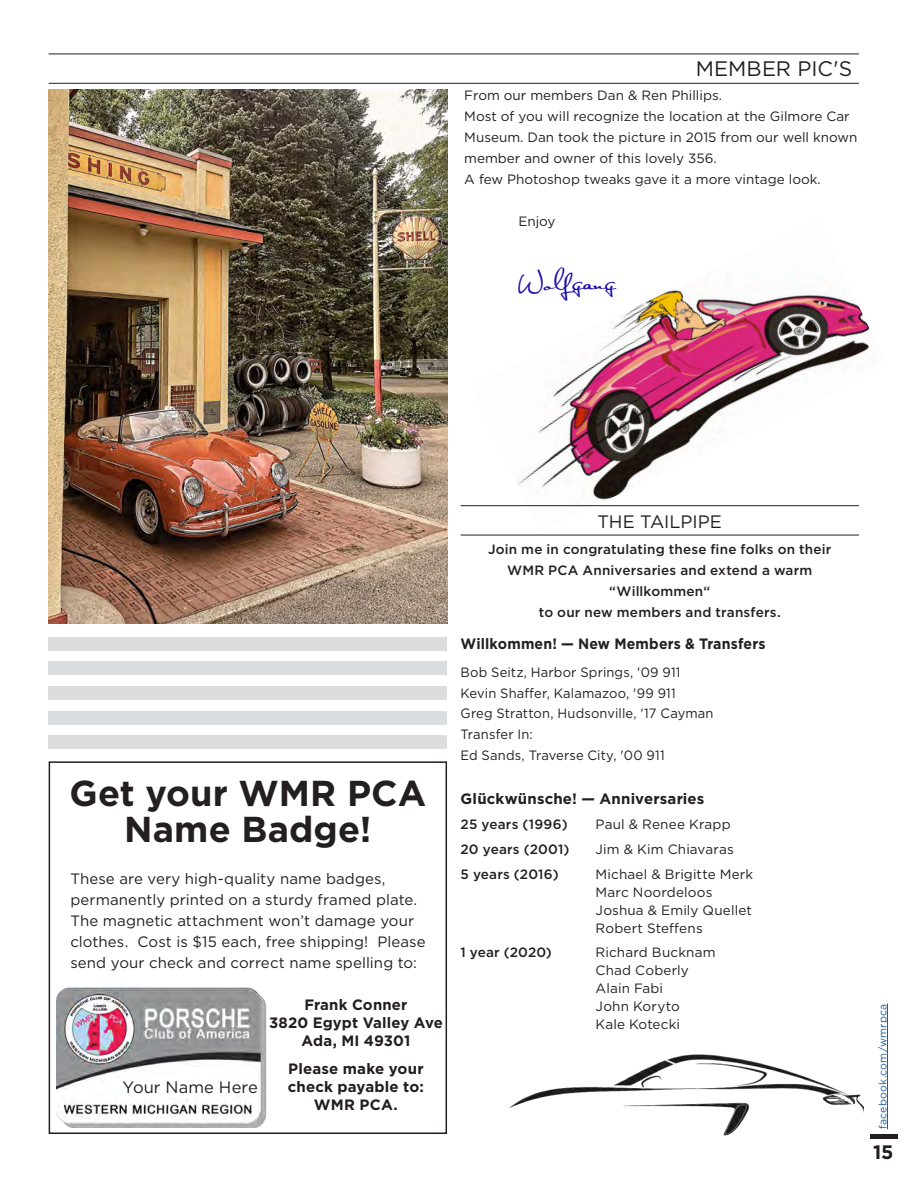
<style>
.page{position:relative;width:913px;height:1188px;background:#fff}
.page>*{position:absolute;margin:0;border:0;box-sizing:border-box;transform-origin:0 0}
.Tab_Dots{font:700 36px "Gotham";letter-spacing:.005em;color:#231f20}
.Interior_Sub_Head{font:21px "Gotham";color:#231f20}
.Interior_WhereWhen{font:21px "Satisfaction";letter-spacing:-.005em;color:#1a0dab;scale:1.1 1}
.Frontpage_Month{font:700 19.5px "Gotham";color:#231f20}
.Interior_Sub_Head-2{font:18px "Gotham";letter-spacing:-.005em;color:#231f20}
.Tab_Dots-2{font:16.5px "Gotham";letter-spacing:.005em;color:#231f20}
.t1{font:15px/21px "Gotham";letter-spacing:.005em;color:#231f20}
.Tab_Dots-3{font:700 15px/18px "Gotham";letter-spacing:.01em;color:#231f20;text-align:center}
.Interior_Body_Copy{font:700 15px "Gotham";letter-spacing:.01em;color:#231f20;scale:.94 1}
.Interior_Body_Copy-2{font:700 15px "Gotham";letter-spacing:.01em;color:#231f20}
.Tailpipe_Anniversary{font:13.5px/18px "Gotham";color:#231f20}
.Tailpipe_Anniversary-2{font:13.5px "Gotham";color:#231f20;scale:.96 1}
.Interior_Body_Copy-3{font:500 13.5px "Gotham";letter-spacing:.015em;color:#231f20}
.Tailpipe_Anniversary-3{font:500 13.5px "Gotham";letter-spacing:.01em;color:#231f20}
.Pagination{font:10.5px "Gotham";letter-spacing:.025em;color:#175d9e}
</style>
<div class="page">
<img style="left:470px;top:289px;width:400px;height:218px">
<img style="left:49px;top:89px;width:398px;height:534px">
<div style="left:49px;top:711px;width:398px;height:14px;background:#dcdddf"></div>
<div style="left:49px;top:761px;width:398px;height:373px;border:2px solid #231f20"></div>
<img style="left:57px;top:987px;width:210px;height:141px">
<img style="left:509px;top:1054px;width:354px;height:82px">
<hr style="left:460px;top:505px;width:399px;height:1px;background:#231f20">
<hr style="left:460px;top:535px;width:399px;height:1px;background:#231f20">
<hr style="left:887px;top:1004px;width:1px;height:125px;background:#175d9e">
<hr style="left:870px;top:1135px;width:27px;height:4px;background:#231f20">
<hr style="left:49px;top:54px;width:810px;height:1px;background:#231f20">
<hr style="left:49px;top:83px;width:810px;height:1px;background:#231f20">
<div style="left:49px;top:637px;width:398px;height:14px;background:#dcdddf"></div>
<div style="left:49px;top:735px;width:398px;height:13px;background:#dcdddf"></div>
<div style="left:49px;top:662px;width:398px;height:13px;background:#dcdddf"></div>
<div style="left:49px;top:686px;width:398px;height:13px;background:#dcdddf"></div>
<p class="Interior_Sub_Head" style="left:696px;top:55px;width:158px">MEMBER PIC'S</p>
<p class="Tailpipe_Anniversary" style="left:464px;top:86px;width:259px">From our members Dan &amp; Ren Phillips.</p>
<p class="Tailpipe_Anniversary" style="left:464px;top:105px;width:395px;line-height:21px">Most of you will recognize the location at the Gilmore Car<br>Museum. Dan took the picture in 2015 from our well known member and owner of this lovely 356.</p>
<p class="Tailpipe_Anniversary" style="left:464px;top:170px;width:358px">A few Photoshop tweaks gave it a more vintage look.</p>
<p class="Tailpipe_Anniversary" style="left:518px;top:212px;width:39px">Enjoy</p>
<p class="Interior_WhereWhen" style="left:518px;top:270px;width:90px">Wolfgang</p>
<p class="Tab_Dots" style="left:69px;top:769px;width:358px">Get your WMR PCA</p>
<p class="Tab_Dots" style="left:124px;top:805px;width:249px">Name Badge!</p>
<p class="t1" style="left:70px;top:868px;width:357px">These are very high-quality name badges, permanently printed on a sturdy framed plate.<br>The magnetic attachment won’t damage your clothes. Cost is $15 each, free shipping! Please send your check and correct name spelling to:</p>
<p class="Tab_Dots-2" style="left:123px;top:1077px;width:137px">Your Name Here</p>
<p class="Tab_Dots-3" style="left:304px;top:995px;width:104px">Frank Conner</p>
<p class="Tab_Dots-3" style="left:269px;top:1013px;width:175px">3820 Egypt Valley Ave</p>
<p class="Tab_Dots-3" style="left:301px;top:1031px;width:110px">Ada, MI 49301</p>
<p class="Tab_Dots-3" style="left:288px;top:1060px;width:138px">Please make your check payable to:<br>WMR PCA.</p>
<p class="Interior_Sub_Head-2" style="left:597px;top:510px;width:126px">THE TAILPIPE</p>
<p class="Interior_Body_Copy-3" style="left:488px;top:540px;width:345px">Join me in congratulating these fine folks on their</p>
<p class="Interior_Body_Copy-3" style="left:507px;top:561px;width:306px">WMR PCA Anniversaries and extend a warm</p>
<p class="Interior_Body_Copy-3" style="left:609px;top:582px;width:103px">“Willkommen“</p>
<p class="Interior_Body_Copy-3" style="left:539px;top:603px;width:243px">to our new members and transfers.</p>
<p class="Interior_Body_Copy" style="left:460px;top:634px;width:326px">Willkommen! — New Members &amp; Transfers</p>
<p class="Tailpipe_Anniversary-2" style="left:460px;top:664px;width:231px">Bob Seitz, Harbor Springs, '09 911</p>
<p class="Tailpipe_Anniversary-2" style="left:460px;top:684px;width:226px">Kevin Shaffer, Kalamazoo, '99 911</p>
<p class="Tailpipe_Anniversary-2" style="left:460px;top:705px;width:265px">Greg Stratton, Hudsonville, '17 Cayman</p>
<p class="Tailpipe_Anniversary-2" style="left:460px;top:726px;width:77px">Transfer In:</p>
<p class="Tailpipe_Anniversary-2" style="left:460px;top:746px;width:214px">Ed Sands, Traverse City, '00 911</p>
<p class="Interior_Body_Copy-2" style="left:460px;top:789px;width:245px">Glückwünsche! — Anniversaries</p>
<p class="Tailpipe_Anniversary-3" style="left:460px;top:816px;width:109px">25 years (1996)</p>
<p class="Tailpipe_Anniversary" style="left:595px;top:815px;width:137px">Paul &amp; Renee Krapp</p>
<p class="Tailpipe_Anniversary-3" style="left:460px;top:840px;width:110px">20 years (2001)</p>
<p class="Tailpipe_Anniversary" style="left:595px;top:840px;width:140px">Jim &amp; Kim Chiavaras</p>
<p class="Tailpipe_Anniversary-3" style="left:460px;top:865px;width:100px">5 years (2016)</p>
<p class="Tailpipe_Anniversary" style="left:595px;top:865px;width:159px">Michael &amp; Brigitte Merk<br>Marc Noordeloos<br>Joshua &amp; Emily Quellet<br>Robert Steffens</p>
<p class="Tailpipe_Anniversary-3" style="left:460px;top:944px;width:93px">1 year (2020)</p>
<p class="Tailpipe_Anniversary" style="left:595px;top:943px;width:121px">Richard Bucknam<br>Chad Coberly<br>Alain Fabi<br>John Koryto<br>Kale Kotecki</p>
<p class="Pagination" style="left:876px;top:1129px;width:127px;rotate:-90deg">facebook.com/wmrpca</p>
<p class="Frontpage_Month" style="left:873px;top:1139px;width:22px">15</p>
</div>
